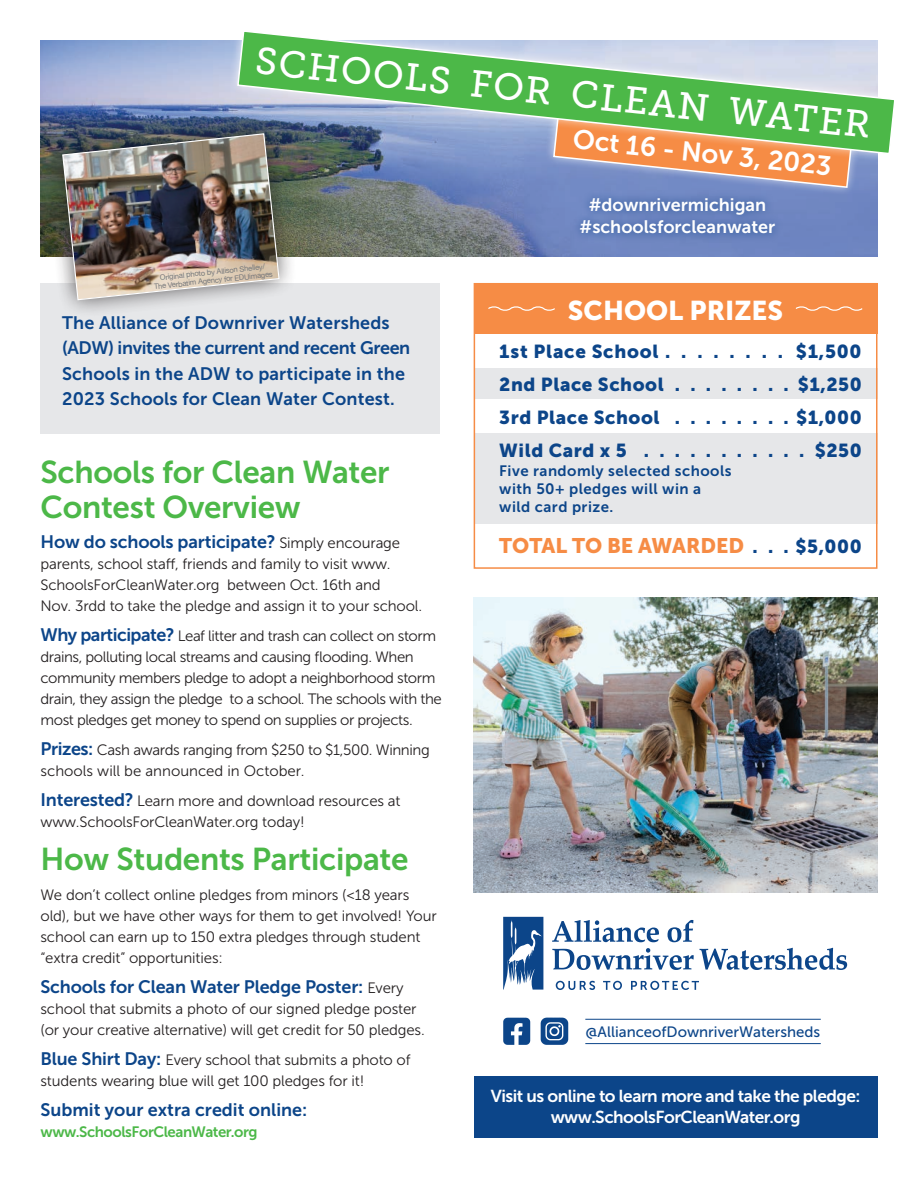
<style>
.page{position:relative;width:918px;height:1188px;background:#fff}
.page>*{position:absolute;margin:0;border:0;box-sizing:border-box;transform-origin:0 0}
.t1{font:37.5px "Museo Slab 500";color:#fff}
.t2{font:31.5px/34.5px "Museo Sans 700";letter-spacing:-.01em;color:#4cb848}
.t3{font:27px "Museo Sans 700";color:#fff}
.t4{font:27px "Museo Sans 900";color:#fff}
.t5{font:21px "Museo Sans 900";color:#f68c45}
.t6{font:18.75px "Museo Sans 900";letter-spacing:.03em;color:#0c4589}
.t7{font:18px/25.5px "Museo Sans 700";color:#0c4589}
.t8{font:18px/22.5px "Museo Sans 700";color:#fff;text-align:center}
.t9{font:17.25px/21px "Museo Sans 700";letter-spacing:-.03em;color:#fff;text-align:center}
.t10{font:15px/21px "Museo Sans 300";letter-spacing:-.01em;color:#231f20}
.t11{font:15px/21px "Museo Sans 300";letter-spacing:-.03em;color:#231f20}
.t12{font:15px/18px "Museo Sans 700";letter-spacing:.03em;color:#0c4589}
.t13{font:15px "Museo Sans 500";color:#0c4589}
.t14{font:15px "Museo Sans 700";letter-spacing:-.03em;color:#4cb848}
.t15{font:7.5px/8.2px "Helvetica Neue";color:#76787b;text-align:center}
.s1{font-family:"Museo Sans 300";font-size:15px;color:#231f20}
.s2{font-family:"Museo Sans 700";font-size:18px;color:#0c4589}
.s3{font-size:18.75px;color:#0c4589}
</style>
<div class="page">
<div style="left:474px;top:433px;width:404px;height:91px;background:#e6e7e9"></div>
<div style="left:474px;top:368px;width:404px;height:30px;background:#e6e7e9"></div>
<div style="left:474px;top:283px;width:404px;height:286px;border:2px solid #f68c45"></div>
<div style="left:40px;top:283px;width:400px;height:150px;background:#e6e7e9"></div>
<img style="left:474px;top:597px;width:404px;height:295px">
<div style="left:474px;top:1076px;width:404px;height:62px;background:#0c4589"></div>
<img style="left:40px;top:40px;width:838px;height:216px">
<svg style="left:542px;top:165px;width:321px;height:33px;background:#9e93a8"></svg>
<svg style="left:226px;top:40px;width:652px;height:125px;background:#af918a"></svg>
<svg style="left:236px;top:32px;width:658px;height:123px;background:#92be91"></svg>
<div style="left:571px;top:189px;width:213px;height:54px;background:#0c4589;opacity:.75"></div>
<img style="left:503px;top:1017px;width:28px;height:28px">
<img style="left:540px;top:1017px;width:29px;height:28px">
<hr style="left:585px;top:1043px;width:236px;height:1px;background:#0c4589">
<hr style="left:585px;top:1019px;width:236px;height:1px;background:#0c4589">
<svg style="left:556px;top:981px;width:39px;height:9px"></svg>
<svg style="left:603px;top:981px;width:19px;height:9px"></svg>
<svg style="left:631px;top:981px;width:68px;height:9px"></svg>
<svg style="left:552px;top:920px;width:107px;height:22px"></svg>
<svg style="left:668px;top:920px;width:25px;height:22px"></svg>
<svg style="left:552px;top:948px;width:142px;height:22px"></svg>
<svg style="left:700px;top:948px;width:147px;height:22px"></svg>
<svg style="left:503px;top:917px;width:40px;height:73px"></svg>
<div style="left:474px;top:283px;width:404px;height:50px;background:#f68c45"></div>
<svg style="left:488px;top:306px;width:67px;height:5px"></svg>
<svg style="left:795px;top:306px;width:68px;height:5px"></svg>
<img style="left:40px;top:111px;width:262px;height:200px">
<img style="left:62px;top:133px;width:218px;height:168px">
<p class="t1" style="left:258px;top:40px;width:619px;rotate:6deg">SCHOOLS FOR CLEAN WATER</p>
<p class="t3" style="left:575px;top:124px;width:261px;rotate:6deg">Oct 16 - Nov 3, 2023</p>
<p class="t8" style="left:580px;top:193px;width:197px">#downrivermichigan #schoolsforcleanwater</p>
<p class="t15" style="left:153px;top:275px;width:121px;rotate:-6deg">Original photo by Allison Shelley/<br>The Verbatim Agency for EDUimages</p>
<p class="t7" style="left:62px;top:310px;width:350px">The Alliance of Downriver Watersheds (ADW) invites the current and recent Green Schools in the ADW to participate in the 2023 Schools for Clean Water Contest.</p>
<p class="t2" style="left:40px;top:455px;width:351px">Schools for Clean Water<br>Contest Overview</p>
<p class="t7" style="left:40px;top:529px;width:361px">How do schools participate? <span class="s1">Simply encourage</span></p>
<p class="t10" style="left:40px;top:553px;width:383px">parents, school staff, friends and family to visit www.<br>SchoolsForCleanWater.org between Oct. 16th and<br>Nov. 3rdd to take the pledge and assign it to your school.</p>
<p class="t11" style="left:40px;top:625px;width:403px"><span class="s2">Why participate?</span> Leaf litter and trash can collect on storm drains, polluting local streams and causing flooding. When community members pledge to adopt a neighborhood storm drain, they assign the pledge to a school. The schools with the most pledges get money to spend on supplies or projects.</p>
<p class="t10" style="left:40px;top:739px;width:391px"><span class="s2">Prizes:</span> Cash awards ranging from $250 to $1,500. Winning schools will be announced in October.</p>
<p class="t10" style="left:40px;top:790px;width:362px"><span class="s2">Interested?</span> Learn more and download resources at www.SchoolsForCleanWater.org today!</p>
<p class="t2" style="left:40px;top:842px;width:369px">How Students Participate</p>
<p class="t10" style="left:40px;top:885px;width:398px">We don’t collect online pledges from minors (&lt;18 years old), but we have other ways for them to get involved! Your school can earn up to 150 extra pledges through student “extra credit” opportunities:</p>
<p class="t7" style="left:40px;top:974px;width:365px">Schools for Clean Water Pledge Poster: <span class="s1">Every</span></p>
<p class="t10" style="left:40px;top:999px;width:386px">school that submits a photo of our signed pledge poster (or your creative alternative) will get credit for 50 pledges.</p>
<p class="t10" style="left:40px;top:1050px;width:372px"><span class="s2">Blue Shirt Day:</span> Every school that submits a photo of students wearing blue will get 100 pledges for it!</p>
<p class="t7" style="left:40px;top:1097px;width:268px">Submit your extra credit online:</p>
<p class="t14" style="left:40px;top:1124px;width:219px">www.SchoolsForCleanWater.org</p>
<p class="t4" style="left:568px;top:295px;width:217px">SCHOOL PRIZES</p>
<p class="t6" style="left:499px;top:340px;width:364px">1st Place School . . . . . . . . $1,500</p>
<p class="t6" style="left:499px;top:373px;width:176px">2nd Place School ........</p>
<p class="t6" style="left:798px;top:373px;width:65px">$1,250</p>
<p class="t6" style="left:499px;top:406px;width:173px">3rd Place School ........</p>
<p class="t6" style="left:796px;top:406px;width:67px">$1,000</p>
<p class="t6" style="left:499px;top:439px;width:141px">Wild Card x 5 ............</p>
<p class="t6" style="left:815px;top:439px;width:49px">$250</p>
<p class="t12" style="left:499px;top:462px;width:234px">Five randomly selected schools with 50+ pledges will win a wild card prize.</p>
<p class="t5" style="left:499px;top:533px;width:364px">TOTAL TO BE AWARDED <span class="s3">. . . $5,000</span></p>
<p class="t13" style="left:585px;top:1024px;width:236px">@AllianceofDownriverWatersheds</p>
<p class="t9" style="left:491px;top:1085px;width:371px">Visit us online to learn more and take the pledge: www.SchoolsForCleanWater.org</p>
</div>
